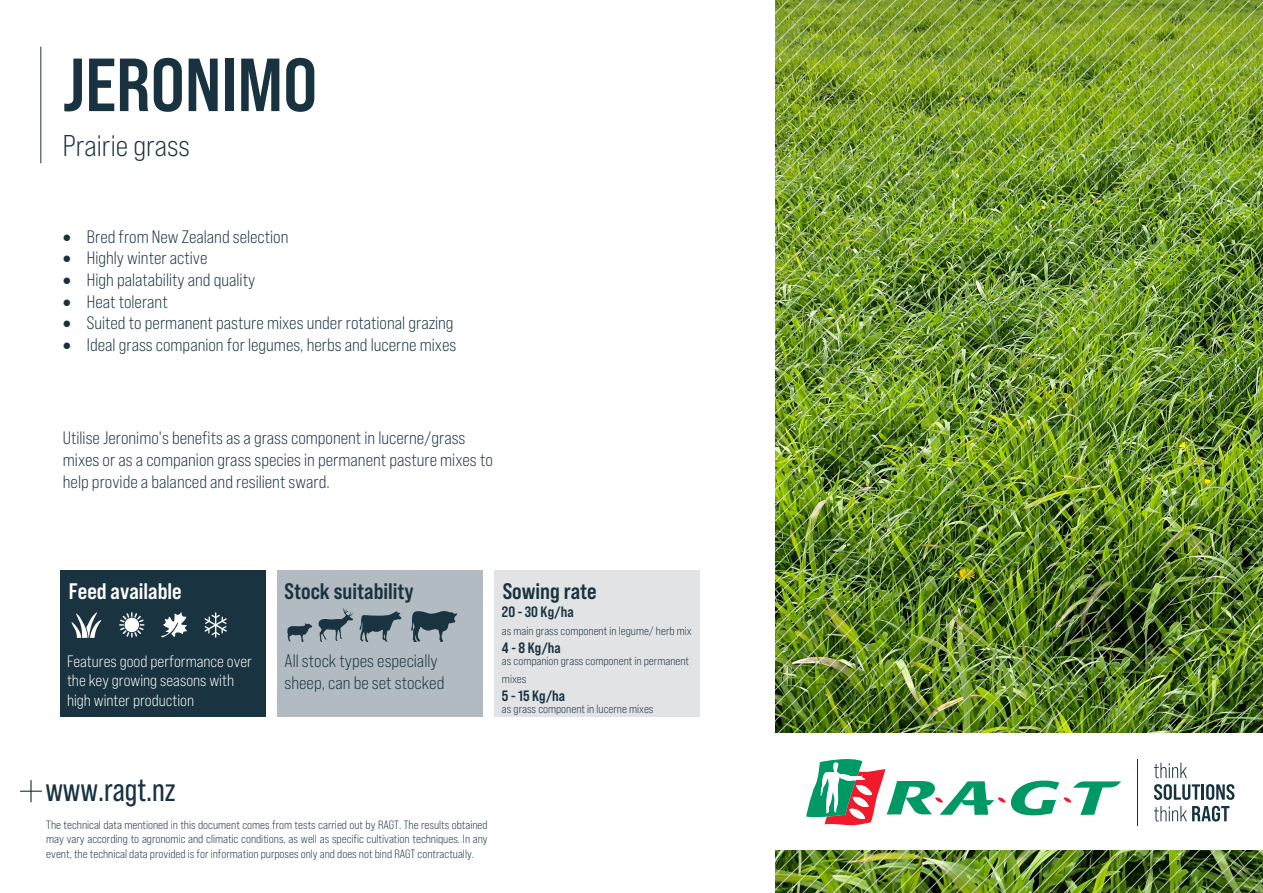
<style>
.page{position:relative;width:1263px;height:893px;background:#fff}
.page>*{position:absolute;margin:0;border:0;box-sizing:border-box;transform-origin:0 0}
.t1{font:75px "Bebas Neue Pro Sm E Bd";color:#18323f}
.t2{font:33px "Bebas Neue Pro";color:#18323f}
.t3{font:30px "Bebas Neue Pro Sm E Bk";color:#18323f}
.t4{font:22.5px "Bebas Neue Pro Sm E Bd";color:#18323f}
.t5{font:22.5px "Bebas Neue Pro Sm E Bd";color:#fff}
.t6{font:18px/21.6px "Bebas Neue Pro Sm E Bk";color:#18323f}
.t7{font:16.5px/19.8px "Bebas Neue Pro Sm E Bk";color:#fff}
.t8{font:15px "Bebas Neue Pro Sm E Bd";color:#18323f}
.t9{font:12px/14.4px "Bebas Neue Pro Sm E Bk";color:#18323f;text-align:justify}
</style>
<div class="page">
<img style="left:775px;top:0;width:488px;height:893px">
<hr style="left:40px;top:47px;width:1px;height:116px;background:#15323f">
<div style="left:775px;top:733px;width:488px;height:116px;background:#fff"></div>
<hr style="left:1137px;top:759px;width:1px;height:66px;background:#15323f">
<svg style="left:806px;top:759px;width:315px;height:67px"></svg>
<svg style="left:1154px;top:784px;width:46px;height:16px"></svg>
<hr style="left:1201px;top:784px;width:3px;height:16px;background:#15323f">
<svg style="left:1206px;top:784px;width:28px;height:16px"></svg>
<svg style="left:1154px;top:763px;width:33px;height:15px"></svg>
<svg style="left:1154px;top:806px;width:75px;height:15px"></svg>
<svg style="left:20px;top:780px;width:22px;height:22px"></svg>
<div style="left:277px;top:570px;width:205px;height:147px;background:#b1bbc1"></div>
<svg style="left:287px;top:623px;width:25px;height:19px"></svg>
<svg style="left:318px;top:608px;width:35px;height:34px"></svg>
<svg style="left:359px;top:611px;width:42px;height:31px"></svg>
<svg style="left:411px;top:611px;width:46px;height:31px"></svg>
<div style="left:494px;top:570px;width:205px;height:147px;background:#e2e3e4"></div>
<div style="left:61px;top:570px;width:205px;height:147px;background:#193340"></div>
<svg style="left:119px;top:612px;width:25px;height:25px"></svg>
<svg style="left:161px;top:612px;width:26px;height:25px"></svg>
<svg style="left:204px;top:612px;width:23px;height:26px"></svg>
<svg style="left:71px;top:612px;width:30px;height:26px"></svg>
<h1 class="t1" style="left:63px;top:40px;width:256px">JERONIMO</h1>
<h3 class="t3" style="left:63px;top:128px;width:129px">Prairie grass</h3>
<p class="t6" style="left:63px;top:226px;width:227px">• Bred from New Zealand selection</p>
<p class="t6" style="left:63px;top:247px;width:146px">• Highly winter active</p>
<p class="t6" style="left:63px;top:269px;width:194px">• High palatability and quality</p>
<p class="t6" style="left:63px;top:290px;width:106px">• Heat tolerant</p>
<p class="t6" style="left:63px;top:312px;width:392px">• Suited to permanent pasture mixes under rotational grazing</p>
<p class="t6" style="left:63px;top:334px;width:395px">• Ideal grass companion for legumes, herbs and lucerne mixes</p>
<p class="t6" style="left:63px;top:427px;width:431px">Utilise Jeronimo's benefits as a grass component in lucerne/grass mixes or as a companion grass species in permanent pasture mixes to help provide a balanced and resilient sward.</p>
<p class="t5" style="left:69px;top:577px;width:114px">Feed available</p>
<p class="t7" style="left:67px;top:651px;width:186px">Features good performance over the key growing seasons with high winter production</p>
<p class="t4" style="left:285px;top:578px;width:131px">Stock suitability</p>
<p class="t6" style="left:285px;top:650px;width:161px">All stock types especially sheep, can be set stocked</p>
<p class="t4" style="left:503px;top:578px;width:96px">Sowing rate</p>
<p class="t8" style="left:502px;top:603px;width:73px">20 - 30 Kg/ha</p>
<p class="t9" style="left:502px;top:624px;width:191px">as main grass component in legume/ herb mix</p>
<p class="t8" style="left:502px;top:639px;width:60px">4 - 8 Kg/ha</p>
<p class="t9" style="left:502px;top:652px;width:189px;line-height:18px">as companion grass component in permanent mixes</p>
<p class="t8" style="left:502px;top:687px;width:65px">5 - 15 Kg/ha</p>
<p class="t9" style="left:502px;top:702px;width:153px">as grass component in lucerne mixes</p>
<h2 class="t2" style="left:45px;top:771px;width:132px">www.ragt.nz</h2>
<p class="t9" style="left:46px;top:817px;width:443px">The technical data mentioned in this document comes from tests carried out by RAGT. The results obtained may vary according to agronomic and climatic conditions, as well as specific cultivation techniques. In any event, the technical data provided is for information purposes only and does not bind RAGT contractually.</p>
</div>
